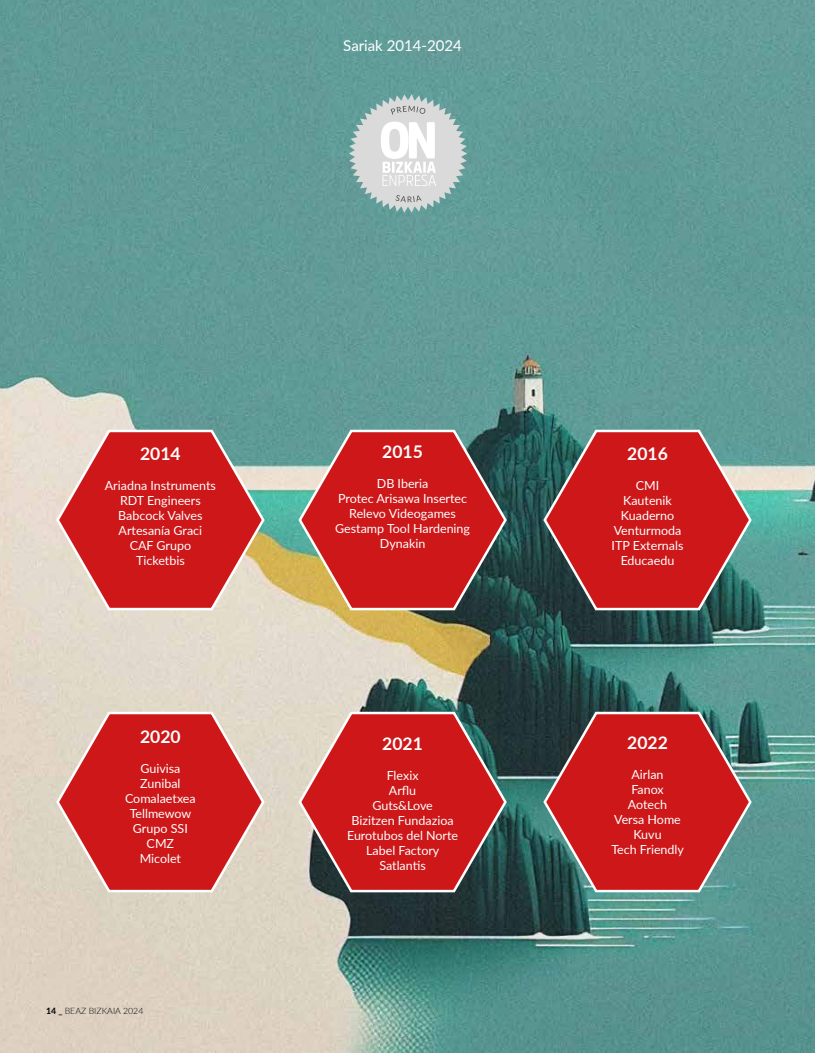
<style>
.page{position:relative;width:815px;height:1053px;background:#fff}
.page>*{position:absolute;margin:0;border:0;box-sizing:border-box;transform-origin:0 0}
.t1{font:700 17.5px "Lato";color:#fff}
.t2{font:15px "Lato";color:#fff}
.t3{font:12.5px/15px "Lato";color:#fff;text-align:center}
.t4{font:300 8.75px "Lato";color:#000}
.s1{font-weight:700}
</style>
<div class="page">
<img style="left:0;top:0;width:815px;height:1052px">
<svg style="left:297px;top:709px;width:211px;height:184px;background:#b33a3a"></svg>
<svg style="left:297px;top:427px;width:211px;height:184px;background:#b13c38"></svg>
<svg style="left:542px;top:709px;width:211px;height:184px;background:#a73637"></svg>
<svg style="left:542px;top:427px;width:211px;height:184px;background:#a83939"></svg>
<svg style="left:55px;top:709px;width:211px;height:184px;background:#d35350"></svg>
<svg style="left:55px;top:427px;width:211px;height:184px;background:#cd514e"></svg>
<svg style="left:349px;top:94px;width:118px;height:119px;background:#bacbca"></svg>
<p class="t2" style="left:343px;top:35px;width:120px">Sariak 2014-2024</p>
<h1 class="t1" style="left:140px;top:440px;width:42px">2014</h1>
<p class="t3" style="left:105px;top:477px;width:113px">Ariadna Instruments<br>RDT Engineers<br>Babcock Valves<br>Artesanía Graci<br>CAF Grupo<br>Ticketbis</p>
<h1 class="t1" style="left:140px;top:723px;width:42px">2020</h1>
<p class="t3" style="left:125px;top:760px;width:72px">Guivisa<br>Zunibal<br>Comalaetxea<br>Tellmewow<br>Grupo SSI<br>CMZ<br>Micolet</p>
<p class="t4" style="left:46px;top:1004px;width:99px"><span class="s1">14 _</span> BEAZ BIZKAIA 2024</p>
<h1 class="t1" style="left:382px;top:439px;width:42px">2015</h1>
<p class="t3" style="left:335px;top:475px;width:136px">DB Iberia<br>Protec Arisawa Insertec<br>Relevo Videogames<br>Gestamp Tool Hardening<br>Dynakin</p>
<h1 class="t1" style="left:382px;top:730px;width:42px">2021</h1>
<p class="t3" style="left:347px;top:767px;width:113px">Flexix<br>Arflu<br>Guts&amp;Love<br>Bizitzen Fundazioa<br>Eurotubos del Norte<br>Label Factory<br>Satlantis</p>
<h1 class="t1" style="left:627px;top:440px;width:42px">2016</h1>
<p class="t3" style="left:612px;top:477px;width:73px">CMI<br>Kautenik<br>Kuaderno<br>Venturmoda<br>ITP Externals<br>Educaedu</p>
<h1 class="t1" style="left:627px;top:729px;width:42px">2022</h1>
<p class="t3" style="left:611px;top:766px;width:74px">Airlan<br>Fanox<br>Aotech<br>Versa Home<br>Kuvu<br>Tech Friendly</p>
</div>
